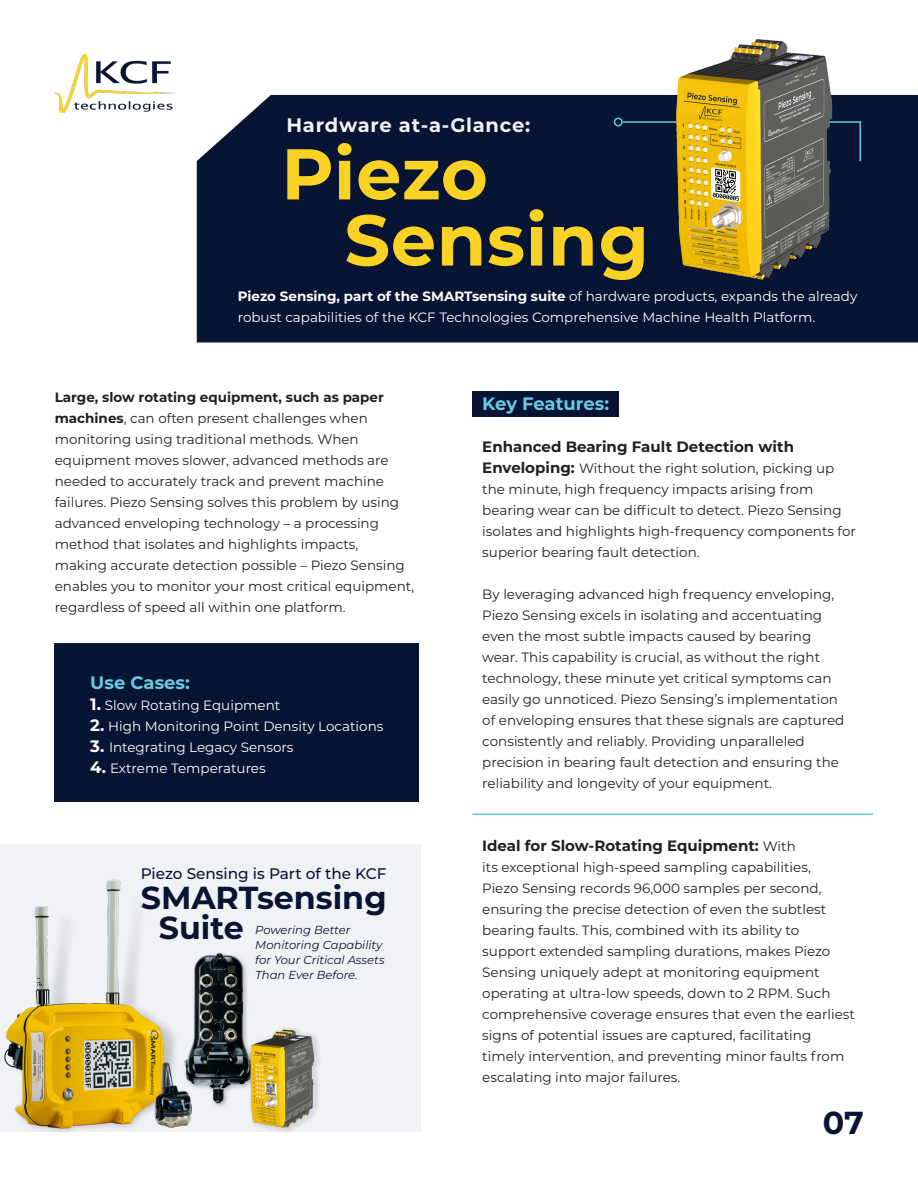
<style>
.page{position:relative;width:918px;height:1188px;background:#fff}
.page>*{position:absolute;margin:0;border:0;box-sizing:border-box;transform-origin:0 0}
.t1{font:700 71.7px "Montserrat";letter-spacing:.01em;color:#fad225}
.t2{font:700 31.8px "Montserrat";color:#071433}
.t3{font:700 19.5px "Montserrat";letter-spacing:.04em;color:#f1f2f6}
.t4{font:700 18px "Montserrat";color:#66cbe3}
.t5{font:500 15.3px "Montserrat";color:#071433}
.t6{font:700 15px "Montserrat";color:#231f20}
.t7{font:13.5px/21px "Montserrat";color:#231f20}
.t8{font:13.5px/21px "Montserrat";color:#fff}
.t9{font:italic 100 11.55px/15px "Montserrat";color:#071433}
.s1{font-weight:700}
.s2{font-weight:700;font-size:15px}
.s3{font-weight:700;font-size:16.5px}
.s4{font-weight:400;font-size:13.5px}
</style>
<div class="page">
<div style="left:472px;top:391px;width:147px;height:26px;background:#071433"></div>
<div style="left:197px;top:95px;width:721px;height:248px;background:#071433"></div>
<img style="left:55px;top:54px;width:121px;height:59px">
<div style="left:55px;top:643px;width:364px;height:159px;background:#071433"></div>
<div style="left:0;top:844px;width:421px;height:288px;background:#f1f2f6"></div>
<img style="left:4px;top:879px;width:315px;height:253px">
<hr style="left:623px;top:121px;width:238px;height:2px;background:#66cbe3">
<div style="left:614px;top:118px;width:9px;height:9px;border:2px solid #66cbe3;border-radius:50%"></div>
<img style="left:668px;top:39px;width:195px;height:252px">
<hr style="left:472px;top:813px;width:401px;height:2px;background:#66cbe3">
<p class="t3" style="left:286px;top:111px;width:245px">Hardware at-a-Glance:</p>
<p class="t1" style="left:281px;top:122px;width:208px">Piezo</p>
<p class="t1" style="left:344px;top:188px;width:306px">Sensing</p>
<p class="t8" style="left:238px;top:285px;width:621px"><span class="s1">Piezo Sensing, part of the SMARTsensing suite</span> of hardware products, expands the already robust capabilities of the KCF Technologies Comprehensive Machine Health Platform.</p>
<p class="t7" style="left:55px;top:386px;width:361px"><span class="s1">Large, slow rotating equipment, such as paper machines</span>, can often present challenges when monitoring using traditional methods. When equipment moves slower, advanced methods are needed to accurately track and prevent machine failures. Piezo Sensing solves this problem by using advanced enveloping technology – a processing method that isolates and highlights impacts,<br>making accurate detection possible – Piezo Sensing enables you to monitor your most critical equipment, regardless of speed all within one platform.</p>
<p class="t4" style="left:482px;top:391px;width:128px">Key Features:</p>
<p class="t6" style="left:482px;top:436px;width:313px">Enhanced Bearing Fault Detection with</p>
<p class="t7" style="left:482px;top:457px;width:375px"><span class="s2">Enveloping:</span> Without the right solution, picking up the minute, high frequency impacts arising from bearing wear can be difficult to detect. Piezo Sensing isolates and highlights high-frequency components for superior bearing fault detection.</p>
<p class="t7" style="left:482px;top:583px;width:364px">By leveraging advanced high frequency enveloping, Piezo Sensing excels in isolating and accentuating even the most subtle impacts caused by bearing wear. This capability is crucial, as without the right technology, these minute yet critical symptoms can easily go unnoticed. Piezo Sensing’s implementation of enveloping ensures that these signals are captured consistently and reliably. Providing unparalleled precision in bearing fault detection and ensuring the reliability and longevity of your equipment.</p>
<p class="t4" style="left:90px;top:670px;width:101px">Use Cases:</p>
<p class="t8" style="left:90px;top:694px;width:192px"><span class="s3">1.</span> Slow Rotating Equipment</p>
<p class="t8" style="left:90px;top:715px;width:295px"><span class="s3">2.</span> High Monitoring Point Density Locations</p>
<p class="t8" style="left:90px;top:736px;width:205px"><span class="s3">3.</span> Integrating Legacy Sensors</p>
<p class="t8" style="left:90px;top:757px;width:177px"><span class="s3">4.</span> Extreme Temperatures</p>
<p class="t5" style="left:141px;top:863px;width:247px">Piezo Sensing is Part of the KCF</p>
<p class="t2" style="left:141px;top:875px;width:247px">SMARTsensing</p>
<p class="t2" style="left:159px;top:905px;width:87px">Suite</p>
<p class="t9" style="left:255px;top:922px;width:131px">Powering Better<br>Monitoring Capability for Your Critical Assets<br>Than Ever Before.</p>
<p class="t6" style="left:482px;top:835px;width:315px">Ideal for Slow-Rotating Equipment: <span class="s4">With</span></p>
<p class="t7" style="left:482px;top:856px;width:374px">its exceptional high-speed sampling capabilities,<br>Piezo Sensing records 96,000 samples per second, ensuring the precise detection of even the subtlest bearing faults. This, combined with its ability to support extended sampling durations, makes Piezo Sensing uniquely adept at monitoring equipment operating at ultra-low speeds, down to 2 RPM. Such comprehensive coverage ensures that even the earliest signs of potential issues are captured, facilitating timely intervention, and preventing minor faults from escalating into major failures.</p>
<p class="t2" style="left:823px;top:1100px;width:43px">07</p>
</div>
